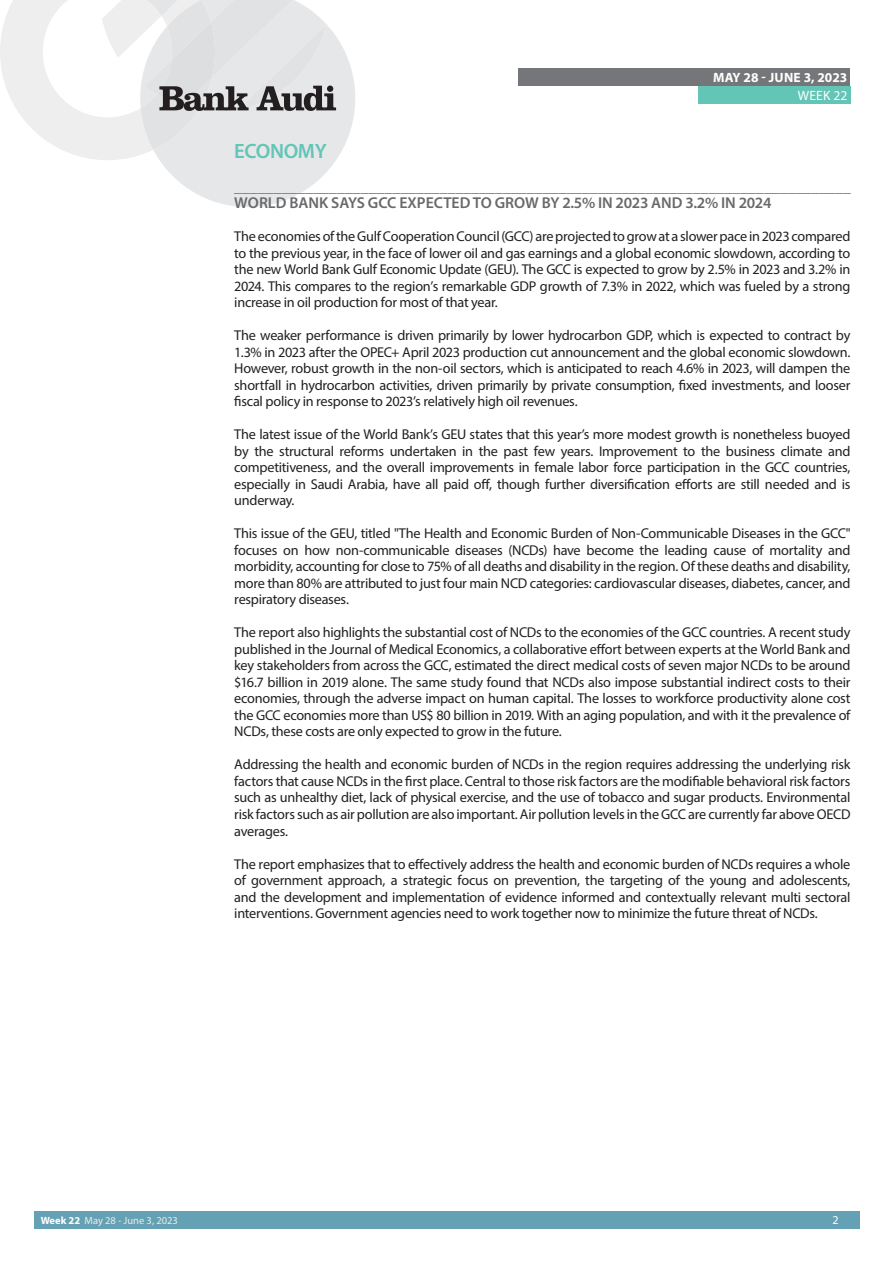
<style>
.page{position:relative;width:893px;height:1263px;background:#fff}
.page>*{position:absolute;margin:0;border:0;box-sizing:border-box;transform-origin:0 0}
.t1{font:600 20.85px "Myriad Pro";letter-spacing:-.02em;color:#62c5b6}
.t2{font:600 15.75px "Myriad Pro";color:#69696c}
.t3{font:15.6px "Myriad Pro";color:#707276}
.t4{font:14.25px/16.5px "Myriad Pro";letter-spacing:-.02em;color:#231f20;text-align:justify}
.t5{font:700 13.5px "Myriad Pro";color:#fff}
.t6{font:13.5px "Myriad Pro";letter-spacing:.02em;color:#fff}
.t7{font:12px "Myriad Pro";color:#fff}
.t8{font:10.5px "Myriad Pro";color:#ecece9}
.s1{font-weight:700;color:#fff}
</style>
<div class="page">
<div style="left:35px;top:1212px;width:825px;height:17px;background:#65a1b4"></div>
<div style="left:519px;top:68px;width:331px;height:17px;background:#757679"></div>
<div style="left:698px;top:86px;width:152px;height:17px;background:#62c5b6"></div>
<svg style="left:0;top:0;width:355px;height:207px"></svg>
<p class="t5" style="left:713px;top:68px;width:136px">MAY 28 - JUNE 3, 2023</p>
<p class="t6" style="left:798px;top:87px;width:51px">WEEK 22</p>
<h1 class="t1" style="left:234px;top:138px;width:94px">ECONOMY</h1>
<p class="t3" style="left:234px;top:177px;width:618px">______________________________________________________________________________</p>
<p class="t2" style="left:234px;top:193px;width:539px">WORLD BANK SAYS GCC EXPECTED TO GROW BY 2.5% IN 2023 AND 3.2% IN 2024</p>
<p class="t4" style="left:234px;top:228px;width:618px">The economies of the Gulf Cooperation Council (GCC) are projected to grow at a slower pace in 2023 compared to the previous year, in the face of lower oil and gas earnings and a global economic slowdown, according to the new World Bank Gulf Economic Update (GEU). The GCC is expected to grow by 2.5% in 2023 and 3.2% in 2024. This compares to the region’s remarkable GDP growth of 7.3% in 2022, which was fueled by a strong increase in oil production for most of that year.</p>
<p class="t4" style="left:234px;top:327px;width:618px">The weaker performance is driven primarily by lower hydrocarbon GDP, which is expected to contract by 1.3% in 2023 after the OPEC+ April 2023 production cut announcement and the global economic slowdown.<br>However, robust growth in the non-oil sectors, which is anticipated to reach 4.6% in 2023, will dampen the shortfall in hydrocarbon activities, driven primarily by private consumption, fixed investments, and looser fiscal policy in response to 2023’s relatively high oil revenues.</p>
<p class="t4" style="left:234px;top:426px;width:618px">The latest issue of the World Bank’s GEU states that this year’s more modest growth is nonetheless buoyed by the structural reforms undertaken in the past few years. Improvement to the business climate and competitiveness, and the overall improvements in female labor force participation in the GCC countries, especially in Saudi Arabia, have all paid off, though further diversification efforts are still needed and is underway.</p>
<p class="t4" style="left:234px;top:525px;width:618px">This issue of the GEU, titled "The Health and Economic Burden of Non-Communicable Diseases in the GCC" focuses on how non-communicable diseases (NCDs) have become the leading cause of mortality and morbidity, accounting for close to 75% of all deaths and disability in the region. Of these deaths and disability, more than 80% are attributed to just four main NCD categories: cardiovascular diseases, diabetes, cancer, and respiratory diseases.</p>
<p class="t4" style="left:234px;top:624px;width:618px">The report also highlights the substantial cost of NCDs to the economies of the GCC countries. A recent study published in the Journal of Medical Economics, a collaborative effort between experts at the World Bank and key stakeholders from across the GCC, estimated the direct medical costs of seven major NCDs to be around $16.7 billion in 2019 alone. The same study found that NCDs also impose substantial indirect costs to their economies, through the adverse impact on human capital. The losses to workforce productivity alone cost the GCC economies more than US$ 80 billion in 2019. With an aging population, and with it the prevalence of NCDs, these costs are only expected to grow in the future.</p>
<p class="t4" style="left:234px;top:756px;width:618px">Addressing the health and economic burden of NCDs in the region requires addressing the underlying risk factors that cause NCDs in the first place. Central to those risk factors are the modifiable behavioral risk factors such as unhealthy diet, lack of physical exercise, and the use of tobacco and sugar products. Environmental risk factors such as air pollution are also important. Air pollution levels in the GCC are currently far above OECD averages.</p>
<p class="t4" style="left:234px;top:855px;width:618px">The report emphasizes that to effectively address the health and economic burden of NCDs requires a whole of government approach, a strategic focus on prevention, the targeting of the young and adolescents, and the development and implementation of evidence informed and contextually relevant multi sectoral interventions. Government agencies need to work together now to minimize the future threat of NCDs.</p>
<p class="t8" style="left:41px;top:1214px;width:139px"><span class="s1">Week 22</span> May 28 - June 3, 2023</p>
<p class="t7" style="left:832px;top:1213px;width:8px">2</p>
</div>
